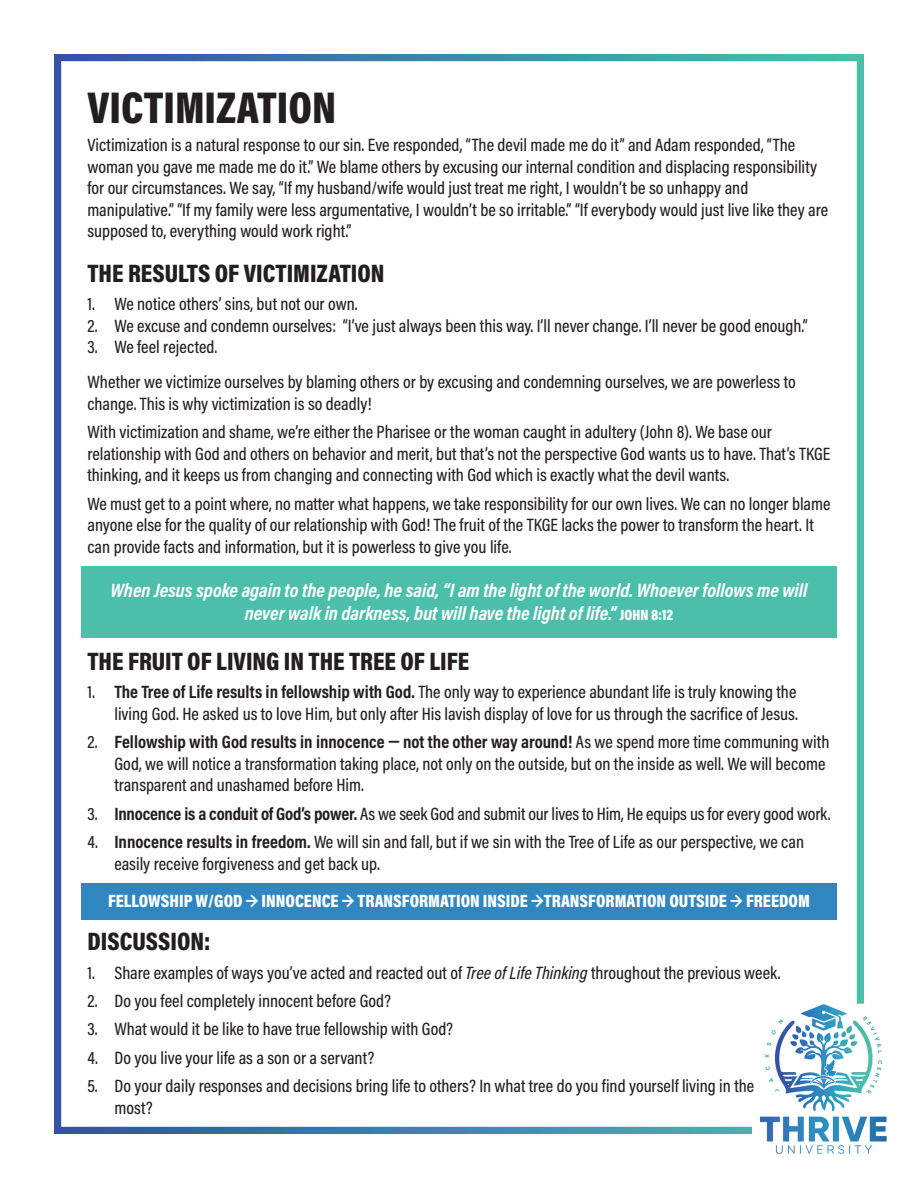
<style>
.page{position:relative;width:918px;height:1188px;background:#fff}
.page>*{position:absolute;margin:0;border:0;box-sizing:border-box;transform-origin:0 0}
.t1{font:900 45px "Acumin Pro Cond";color:#231f20}
.t2{font:900 25.5px "Acumin Pro Cond";color:#231f20}
.t3{font:italic 700 19.5px/23.4px "Acumin Pro Cond";color:#fff;text-align:center}
.t4{font:500 18px/21.6px "Acumin Pro Cond";color:#231f20}
.t5{font:900 18px "Acumin Pro Cond";color:#fff}
.s1{font-weight:900;font-style:normal;font-size:15px}
.s2{font-weight:700}
.s3{font-style:italic}
</style>
<div class="page">
<img style="left:54px;top:54px;width:833px;height:1100px">
<div style="left:81px;top:566px;width:756px;height:72px;background:#4cbfaa"></div>
<div style="left:81px;top:883px;width:756px;height:36px;background:#3086c0"></div>
<p class="t1" style="left:87px;top:78px;width:250px">VICTIMIZATION</p>
<p class="t4" style="left:87px;top:134px;width:742px">Victimization is a natural response to our sin. Eve responded, “The devil made me do it” and Adam responded, “The woman you gave me made me do it.” We blame others by excusing our internal condition and displacing responsibility for our circumstances. We say, “If my husband/wife would just treat me right, I wouldn’t be so unhappy and manipulative.” “If my family were less argumentative, I wouldn’t be so irritable.” “If everybody would just live like they are supposed to, everything would work right.”</p>
<p class="t2" style="left:87px;top:256px;width:299px">THE RESULTS OF VICTIMIZATION</p>
<p class="t4" style="left:87px;top:293px;width:272px">1. We notice others’ sins, but not our own.</p>
<p class="t4" style="left:87px;top:314px;width:722px">2. We excuse and condemn ourselves: “I’ve just always been this way. I’ll never change. I’ll never be good enough.”</p>
<p class="t4" style="left:87px;top:336px;width:131px">3. We feel rejected.</p>
<p class="t4" style="left:87px;top:371px;width:710px">Whether we victimize ourselves by blaming others or by excusing and condemning ourselves, we are powerless to change. This is why victimization is so deadly!</p>
<p class="t4" style="left:87px;top:421px;width:745px">With victimization and shame, we’re either the Pharisee or the woman caught in adultery (John 8). We base our relationship with God and others on behavior and merit, but that’s not the perspective God wants us to have. That’s TKGE thinking, and it keeps us from changing and connecting with God which is exactly what the devil wants.</p>
<p class="t4" style="left:87px;top:492px;width:745px">We must get to a point where, no matter what happens, we take responsibility for our own lives. We can no longer blame anyone else for the quality of our relationship with God! The fruit of the TKGE lacks the power to transform the heart. It can provide facts and information, but it is powerless to give you life.</p>
<p class="t3" style="left:111px;top:578px;width:698px">When Jesus spoke again to the people, he said, “I am the light of the world. Whoever follows me will never walk in darkness, but will have the light of life.” <span class="s1">JOHN 8:12</span></p>
<p class="t2" style="left:87px;top:644px;width:383px">THE FRUIT OF LIVING IN THE TREE OF LIFE</p>
<p class="t4" style="left:87px;top:681px;width:712px;text-align:right">1. <span class="s2">The Tree of Life results in fellowship with God.</span> The only way to experience abundant life is truly knowing the living God. He asked us to love Him, but only after His lavish display of love for us through the sacrifice of Jesus.</p>
<p class="t4" style="left:114px;top:731px;width:716px;text-indent:-27px">2. <span class="s2">Fellowship with God results in innocence — not the other way around!</span> As we spend more time communing with<br>God, we will notice a transformation taking place, not only on the outside, but on the inside as well. We will become transparent and unashamed before Him.</p>
<p class="t4" style="left:87px;top:802px;width:745px">3. <span class="s2">Innocence is a conduit of God’s power.</span> As we seek God and submit our lives to Him, He equips us for every good work.</p>
<p class="t4" style="left:114px;top:831px;width:691px;text-indent:-27px">4. <span class="s2">Innocence results in freedom.</span> We will sin and fall, but if we sin with the Tree of Life as our perspective, we can easily receive forgiveness and get back up.</p>
<p class="t5" style="left:108px;top:889px;width:703px">FELLOWSHIP W/GOD → INNOCENCE → TRANSFORMATION INSIDE →TRANSFORMATION OUTSIDE → FREEDOM</p>
<p class="t2" style="left:87px;top:925px;width:125px">DISCUSSION:</p>
<p class="t4" style="left:87px;top:961px;width:695px">1. Share examples of ways you’ve acted and reacted out of <span class="s3">Tree of Life Thinking</span> throughout the previous week.</p>
<p class="t4" style="left:87px;top:990px;width:305px">2. Do you feel completely innocent before God?</p>
<p class="t4" style="left:87px;top:1018px;width:367px">3. What would it be like to have true fellowship with God?</p>
<p class="t4" style="left:87px;top:1046px;width:288px">4. Do you live your life as a son or a servant?</p>
<p class="t4" style="left:114px;top:1075px;width:641px;text-indent:-27px">5. Do your daily responses and decisions bring life to others? In what tree do you find yourself living in the most?</p>
</div>
